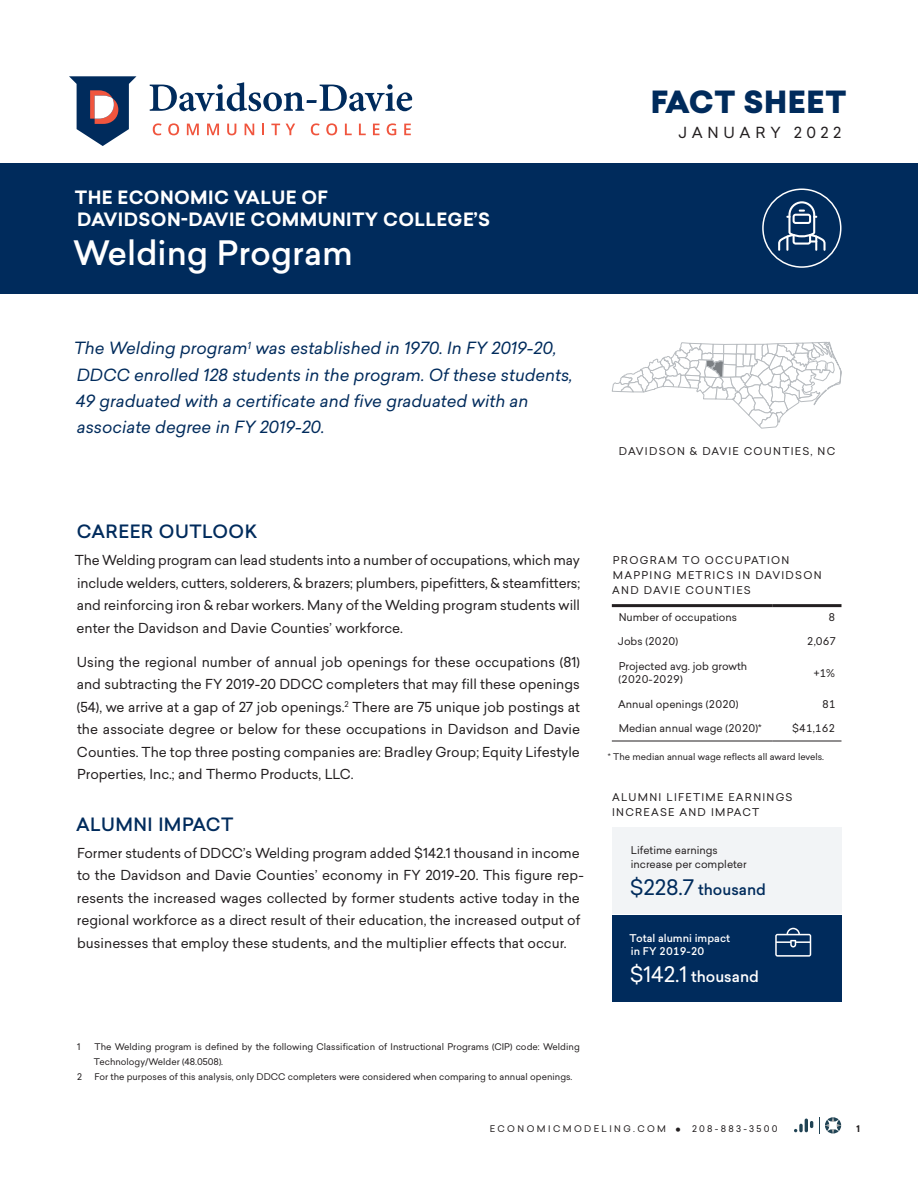
<style>
.page{position:relative;width:918px;height:1188px;background:#fff}
.page>*{position:absolute;margin:0;border:0;box-sizing:border-box;transform-origin:0 0}
.t1{font:500 33px "Sailec";color:#fff}
.t2{font:900 30px "Sailec";letter-spacing:.02em;color:#002b5c}
.t3{font:700 18px/21.6px "Sailec";letter-spacing:.02em;color:#fff}
.FS_Heading_1{font:500 18px "Sailec";letter-spacing:.025em;color:#002b5c}
.Program_blurb{font:italic 16.5px/26.2px "Sailec";color:#002b5c}
.t4{font:500 15px "Sailec";color:#002b5c}
.t5{font:500 15px "Sailec";color:#fff}
.t6{font:15px "Sailec";letter-spacing:.32em;color:#231f20}
.t7{font:13.5px/22.5px "Sailec";color:#231f20;text-align:justify}
.Figure_title{font:10.5px/15px "Sailec";letter-spacing:.12em;color:#231f20}
.Table_left{font:10.5px/13.5px "Sailec";color:#231f20}
.Figure_text{font:10.5px/13.5px "Sailec";color:#231f20}
.Figure_text-2{font:500 10.5px/13.5px "Sailec";color:#fff}
.Table_right{font:10.5px "Sailec";color:#231f20}
.Footnote{font:9px/15px "Sailec";color:#231f20}
.Figure_footnote{font:9px "Sailec";color:#231f20}
.Footnote-2{font:9px "Sailec";letter-spacing:.27em;color:#231f20}
.t8{font:700 9px "Sailec";color:#231f20}
.s1{font-weight:400;font-size:21px}
.s2{font-size:17.25px}
</style>
<div class="page">
<svg style="left:794px;top:1119px;width:19px;height:13px"></svg>
<svg style="left:819px;top:1117px;width:22px;height:17px"></svg>
<div style="left:0;top:163px;width:918px;height:130px;background:#002b5c"></div>
<svg style="left:150px;top:82px;width:262px;height:29px"></svg>
<svg style="left:153px;top:123px;width:9px;height:12px"></svg>
<svg style="left:168px;top:123px;width:11px;height:12px"></svg>
<svg style="left:187px;top:124px;width:12px;height:11px"></svg>
<svg style="left:207px;top:124px;width:12px;height:11px"></svg>
<svg style="left:227px;top:124px;width:9px;height:11px"></svg>
<svg style="left:245px;top:124px;width:9px;height:11px"></svg>
<svg style="left:271px;top:124px;width:9px;height:11px"></svg>
<svg style="left:286px;top:124px;width:9px;height:11px"></svg>
<svg style="left:311px;top:123px;width:9px;height:12px"></svg>
<svg style="left:326px;top:123px;width:11px;height:12px"></svg>
<svg style="left:345px;top:124px;width:7px;height:11px"></svg>
<svg style="left:359px;top:124px;width:7px;height:11px"></svg>
<svg style="left:373px;top:124px;width:7px;height:11px"></svg>
<svg style="left:387px;top:123px;width:9px;height:12px"></svg>
<svg style="left:404px;top:124px;width:7px;height:11px"></svg>
<svg style="left:69px;top:76px;width:67px;height:70px"></svg>
<svg style="left:612px;top:342px;width:230px;height:87px"></svg>
<div style="left:762px;top:188px;width:80px;height:80px;border:2px solid #fff;border-radius:50%"></div>
<svg style="left:778px;top:201px;width:48px;height:50px"></svg>
<div style="left:612px;top:915px;width:230px;height:87px;background:#002b5c"></div>
<div style="left:612px;top:827px;width:230px;height:87px;background:#f2f4f6"></div>
<svg style="left:775px;top:928px;width:36px;height:29px"></svg>
<hr style="left:612px;top:741px;width:160px;height:1px;background:#231f20">
<hr style="left:772px;top:741px;width:69px;height:1px;background:#231f20">
<hr style="left:612px;top:604px;width:160px;height:3px;background:#231f20">
<hr style="left:772px;top:604px;width:69px;height:3px;background:#231f20">
<p class="t2" style="left:651px;top:80px;width:197px">FACT SHEET</p>
<p class="t3" style="left:75px;top:187px;width:417px">THE ECONOMIC VALUE OF<br>DAVIDSON-DAVIE COMMUNITY COLLEGE’S</p>
<p class="t1" style="left:73px;top:230px;width:281px">Welding Program</p>
<p class="Program_blurb" style="left:74px;top:335px;width:500px">The Welding program<sup>1</sup> was established in 1970. In FY 2019-20, DDCC enrolled 128 students in the program. Of these students, 49 graduated with a certificate and five graduated with an associate degree in FY 2019-20.</p>
<p class="t6" style="left:678px;top:122px;width:164px">JANUARY 2022</p>
<p class="Figure_title" style="left:619px;top:444px;width:218px">DAVIDSON &amp; DAVIE COUNTIES, NC</p>
<p class="FS_Heading_1" style="left:77px;top:519px;width:182px">CAREER OUTLOOK</p>
<p class="t7" style="left:75px;top:549px;width:507px">The Welding program can lead students into a number of occupations, which may include welders, cutters, solderers, &amp; brazers; plumbers, pipefitters, &amp; steamfitters; and reinforcing iron &amp; rebar workers. Many of the Welding program students will enter the Davidson and Davie Counties’ workforce.</p>
<p class="t7" style="left:77px;top:650px;width:505px">Using the regional number of annual job openings for these occupations (81) and subtracting the FY 2019-20 DDCC completers that may fill these openings (54), we arrive at a gap of 27 job openings.<sup>2</sup> There are 75 unique job postings at the associate degree or below for these occupations in Davidson and Davie Counties. The top three posting companies are: Bradley Group; Equity Lifestyle Properties, Inc.; and Thermo Products, LLC.</p>
<p class="FS_Heading_1" style="left:76px;top:812px;width:159px">ALUMNI IMPACT</p>
<p class="t7" style="left:77px;top:841px;width:508px;text-align:left">Former students of DDCC’s Welding program added $142.1 thousand in income to the Davidson and Davie Counties’ economy in FY 2019-20. This figure rep&shy;resents the increased wages collected by former students active today in the regional workforce as a direct result of their education, the increased output of businesses that employ these students, and the multiplier effects that occur.</p>
<p class="Footnote" style="left:77px;top:1039px;width:5px">1</p>
<p class="Footnote" style="left:94px;top:1039px;width:487px">The Welding program is defined by the following Classification of Instructional Programs (CIP) code: Welding<br>Technology/Welder (48.0508).</p>
<p class="Footnote" style="left:77px;top:1069px;width:6px">2</p>
<p class="Footnote" style="left:94px;top:1069px;width:479px">For the purposes of this analysis, only DDCC completers were considered when comparing to annual openings.</p>
<p class="Figure_title" style="left:612px;top:552px;width:211px">PROGRAM TO OCCUPATION<br>MAPPING METRICS IN DAVIDSON<br>AND DAVIE COUNTIES</p>
<p class="Table_left" style="left:619px;top:610px;width:120px">Number of occupations</p>
<p class="Table_right" style="left:829px;top:610px;width:8px">8</p>
<p class="Table_left" style="left:618px;top:635px;width:62px">Jobs (2020)</p>
<p class="Table_right" style="left:807px;top:634px;width:31px">2,067</p>
<p class="Table_left" style="left:619px;top:659px;width:130px">Projected avg. job growth (2020-2029)</p>
<p class="Table_right" style="left:814px;top:665px;width:23px">+1%</p>
<p class="Table_left" style="left:618px;top:697px;width:122px">Annual openings (2020)</p>
<p class="Table_right" style="left:822px;top:696px;width:15px">81</p>
<p class="Table_left" style="left:619px;top:721px;width:144px">Median annual wage (2020)*</p>
<p class="Table_right" style="left:792px;top:721px;width:45px">$41,162</p>
<p class="Figure_footnote" style="left:608px;top:751px;width:218px">* The median annual wage reflects all award levels.</p>
<p class="Figure_title" style="left:612px;top:790px;width:182px">ALUMNI LIFETIME EARNINGS<br>INCREASE AND IMPACT</p>
<p class="Figure_text" style="left:631px;top:844px;width:117px">Lifetime earnings increase per completer</p>
<p class="t4" style="left:630px;top:879px;width:138px"><span class="s1">$228.7</span> thousand</p>
<p class="Figure_text-2" style="left:629px;top:931px;width:102px">Total alumni impact in FY 2019-20</p>
<p class="t5" style="left:630px;top:966px;width:131px"><span class="s1">$142.1</span> thousand</p>
<p class="Footnote-2" style="left:490px;top:1123px;width:289px">ECONOMICMODELING.COM <span class="s2">•</span> 208-883-3500</p>
<p class="t8" style="left:856px;top:1123px;width:5px">1</p>
</div>
